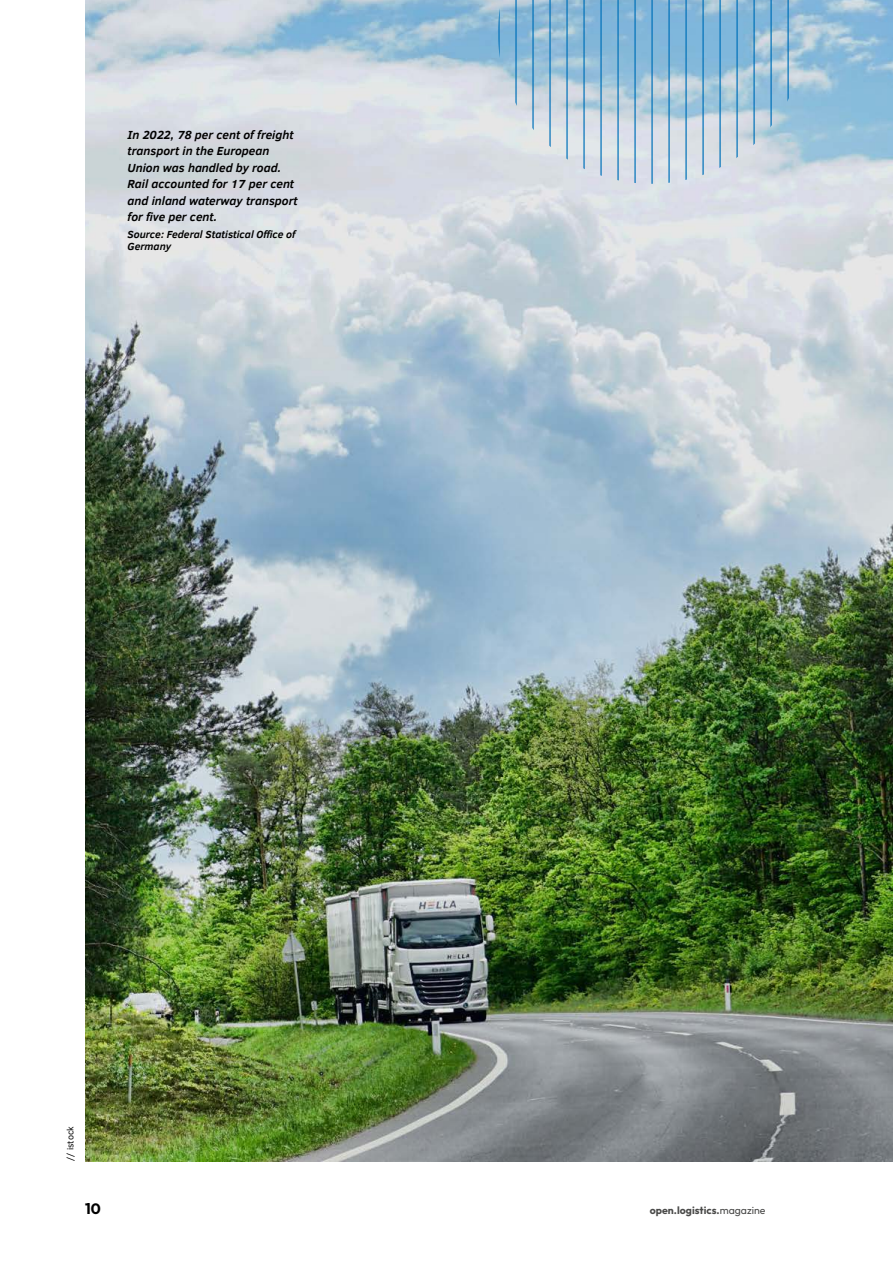
<style>
.page{position:relative;width:893px;height:1263px;background:#fff}
.page>*{position:absolute;margin:0;border:0;box-sizing:border-box;transform-origin:0 0}
.t1{font:700 15px "Outfit";color:#000}
.t2{font:italic 700 12px/16.5px "Clear Sans";color:#000}
.t3{font:italic 700 10.5px/12px "Clear Sans";color:#000}
.t4{font:700 10.5px "Outfit";color:#4a4a49}
.t5{font:9px "Clear Sans";color:#000}
.s1{font-weight:400}
</style>
<div class="page">
<img style="left:85px;top:0;width:808px;height:1161px">
<svg style="left:498px;top:0;width:306px;height:184px;background:#a7c6db"></svg>
<p class="t2" style="left:128px;top:126px;width:172px">In 2022, 78 per cent of freight transport in the European<br>Union was handled by road.<br>Rail accounted for 17 per cent and inland waterway transport for five per cent.</p>
<p class="t3" style="left:128px;top:227px;width:169px">Source: Federal Statistical Office of<br>Germany</p>
<p class="t5" style="left:64px;top:1161px;width:36px;rotate:-90deg">// istock</p>
<p class="t1" style="left:85px;top:1199px;width:17px">10</p>
<p class="t4" style="left:650px;top:1204px;width:117px">open.logistics.<span class="s1">magazine</span></p>
</div>
